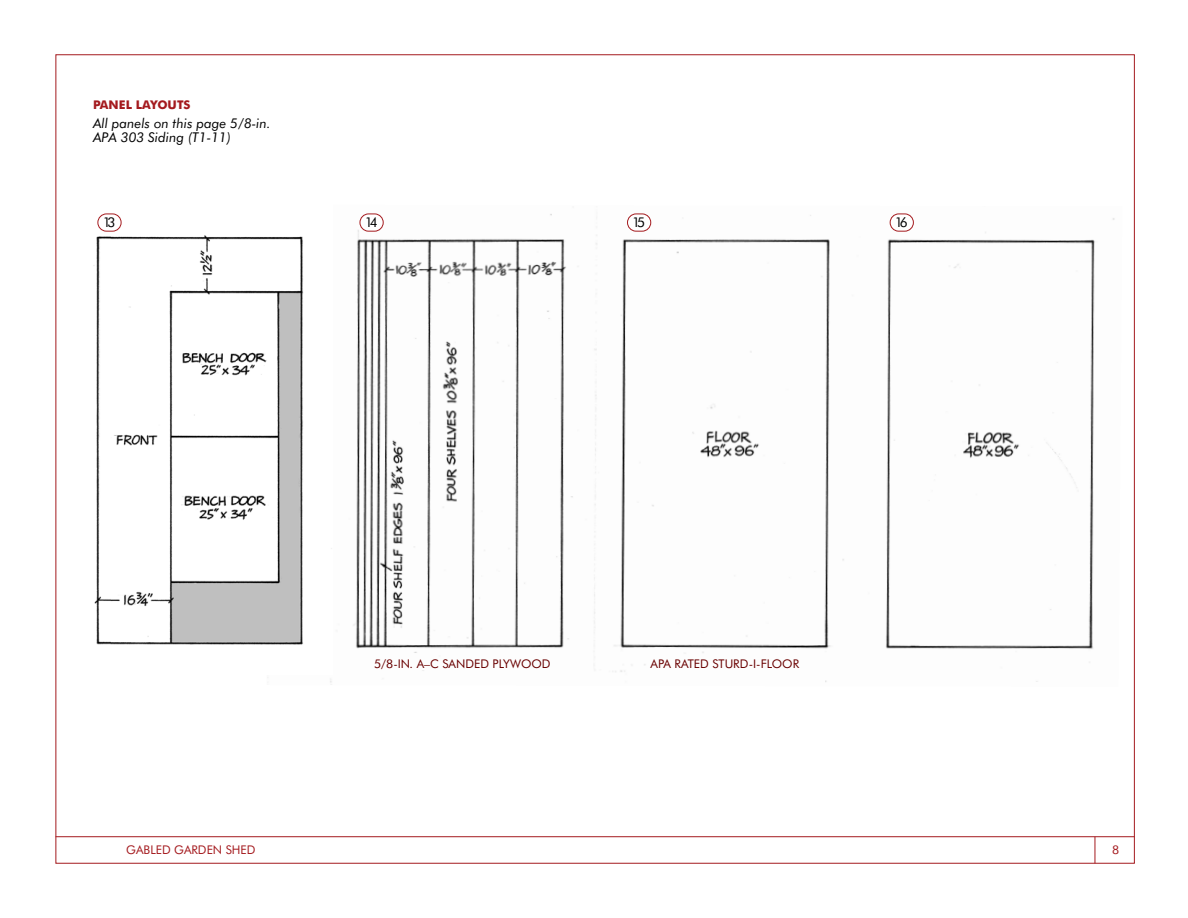
<style>
.page{position:relative;width:1188px;height:918px;background:#fff}
.page>*{position:absolute;margin:0;border:0;box-sizing:border-box;transform-origin:0 0}
.t1{font:italic 13.5px/13.5px "Futura BT";color:#000}
.t2{font:13.5px "Futura BT";letter-spacing:-.225em;color:#000}
.t3{font:12px "Futura BT";color:#690000}
.t4{font:12px "Futura BT";color:#a41a1e}
.t5{font:700 12px "Futura BT";color:#a41a1e}
</style>
<div class="page">
<hr style="left:56px;top:836px;width:1079px;height:1px;background:#a41a1e">
<svg style="left:1095px;top:837px;width:1px;height:26px"></svg>
<img style="left:330px;top:214px;width:785px;height:471px">
<img style="left:93px;top:214px;width:240px;height:460px">
<svg style="left:97px;top:213px;width:25px;height:19px"></svg>
<svg style="left:359px;top:213px;width:25px;height:19px"></svg>
<svg style="left:627px;top:213px;width:25px;height:19px"></svg>
<svg style="left:889px;top:213px;width:25px;height:19px"></svg>
<p class="t5" style="left:93px;top:97px;width:98px">PANEL LAYOUTS</p>
<p class="t1" style="left:93px;top:116px;width:179px">All panels on this page 5/8-in.<br>APA 303 Siding (T1-11)</p>
<p class="t2" style="left:103px;top:214px;width:14px">13</p>
<p class="t2" style="left:365px;top:214px;width:14px">14</p>
<p class="t2" style="left:632px;top:214px;width:14px">15</p>
<p class="t2" style="left:895px;top:214px;width:14px">16</p>
<p class="t4" style="left:126px;top:843px;width:131px">GABLED GARDEN SHED</p>
<p class="t3" style="left:374px;top:657px;width:84px">5/8-IN . A–C SAND</p>
<p class="t3" style="left:474px;top:657px;width:76px">ED PLYWOOD</p>
<p class="t3" style="left:651px;top:657px;width:132px">APA RATED STURD-I -FLOOR</p>
</div>
